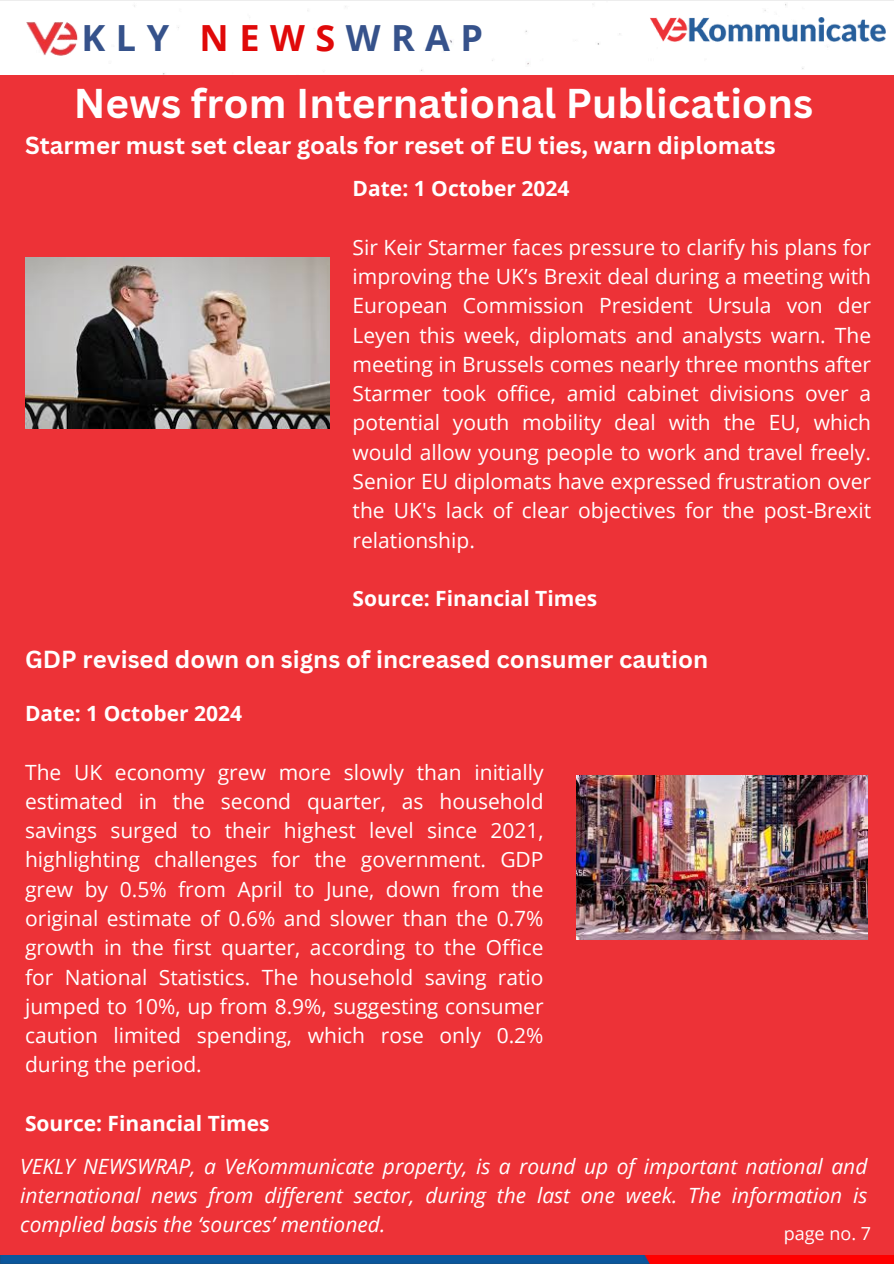
<style>
.page{position:relative;width:894px;height:1264px;background:#fff}
.page>*{position:absolute;margin:0;border:0;box-sizing:border-box;transform-origin:0 0}
.t1{font:700 40.5px "Canva Sans";color:#fff}
.t2{font:700 36px "Open Sans";letter-spacing:.29em;color:#36528b}
.t3{font:700 24px "Canva Sans";color:#fff}
.t4{font:21px/29.2px "Open Sans";color:#fff;text-align:justify}
.t5{font:italic 21px/29.2px "Open Sans";color:#fff;text-align:justify}
.t6{font:700 21px "Open Sans";color:#fff}
.t7{font:18px "Open Sans";color:#fefefe}
.s1{color:#e00909}
</style>
<div class="page">
<div style="left:0;top:6px;width:893px;height:1257px;background:#ed3237"></div>
<div style="left:0;top:4px;width:893px;height:71px;background:#fff"></div>
<img style="left:0;top:1255px;width:893px;height:8px">
<img style="left:25px;top:22px;width:53px;height:35px">
<img style="left:647px;top:18px;width:238px;height:27px">
<img style="left:25px;top:257px;width:304px;height:171px">
<img style="left:576px;top:776px;width:290px;height:163px">
<p class="t2" style="left:82px;top:13px;width:403px">KLY <span class="s1">NEWS</span>WRAP</p>
<h4 class="t1" style="left:74px;top:75px;width:740px">News from International Publications</h4>
<h5 class="t3" style="left:25px;top:129px;width:752px">Starmer must set clear goals for reset of EU ties, warn diplomats</h5>
<h4 class="t6" style="left:352px;top:174px;width:218px">Date: 1 October 2024</h4>
<h5 class="t4" style="left:352px;top:232px;width:520px">Sir Keir Starmer faces pressure to clarify his plans for improving the UK’s Brexit deal during a meeting with European Commission President Ursula von der Leyen this week, diplomats and analysts warn. The meeting in Brussels comes nearly three months after Starmer took office, amid cabinet divisions over a potential youth mobility deal with the EU, which would allow young people to work and travel freely.<br>Senior EU diplomats have expressed frustration over the UK's lack of clear objectives for the post-Brexit relationship.</h5>
<h4 class="t6" style="left:352px;top:583px;width:246px">Source: Financial Times</h4>
<h4 class="t3" style="left:25px;top:642px;width:684px">GDP revised down on signs of increased consumer caution</h4>
<p class="t6" style="left:25px;top:698px;width:218px">Date: 1 October 2024</p>
<h5 class="t4" style="left:25px;top:757px;width:520px">The UK economy grew more slowly than initially estimated in the second quarter, as household savings surged to their highest level since 2021, highlighting challenges for the government. GDP grew by 0.5% from April to June, down from the original estimate of 0.6% and slower than the 0.7% growth in the first quarter, according to the Office for National Statistics. The household saving ratio jumped to 10%, up from 8.9%, suggesting consumer caution limited spending, which rose only 0.2% during the period.</h5>
<p class="t6" style="left:25px;top:1108px;width:246px">Source: Financial Times</p>
<p class="t5" style="left:20px;top:1150px;width:848px">VEKLY NEWSWRAP, a VeKommunicate property, is a round up of important national and international news from different sector, during the last one week. The information is complied basis the ‘sources’ mentioned.</p>
<h3 class="t7" style="left:783px;top:1221px;width:89px">page no. 7</h3>
</div>
